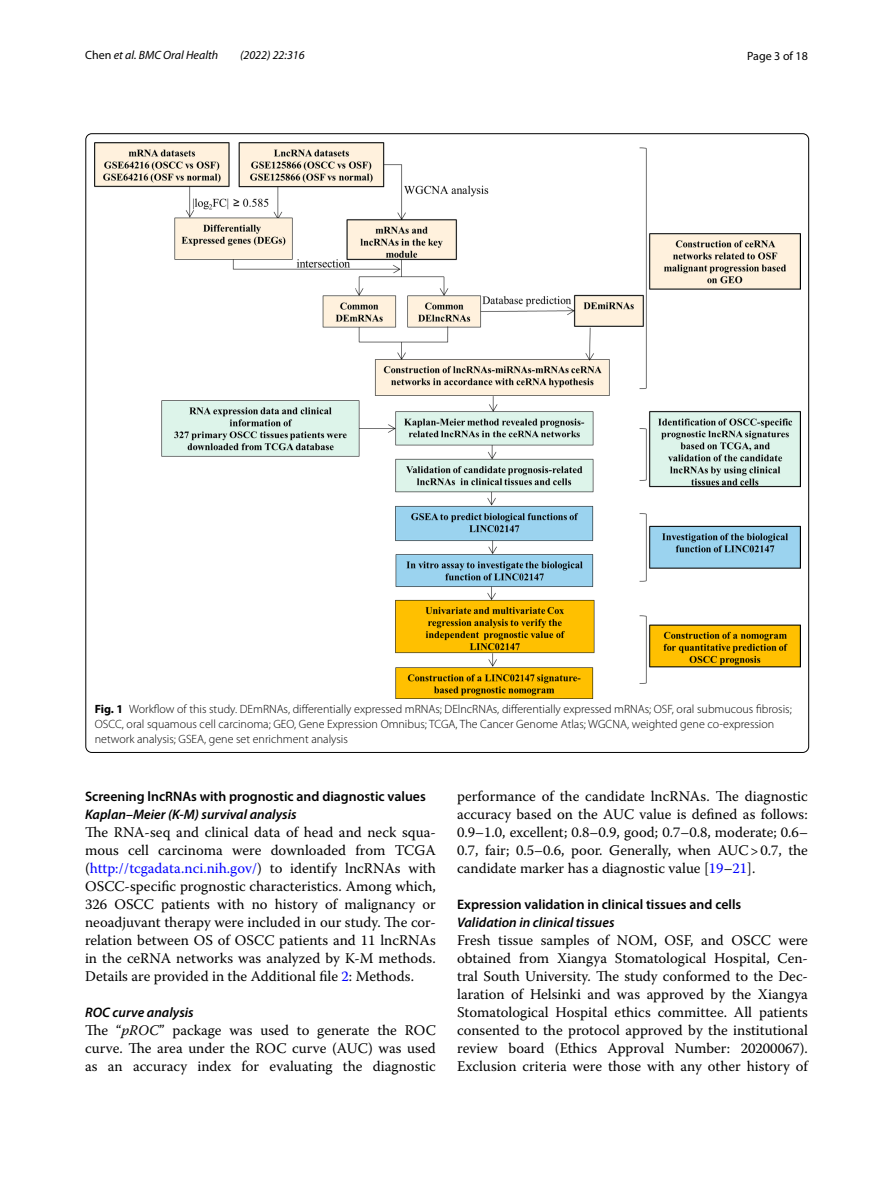
<style>
.page{position:relative;width:893px;height:1187px;background:#fff}
.page>*{position:absolute;margin:0;border:0;box-sizing:border-box;transform-origin:0 0}
.t1{font:14.7px/18px "Warnock Pro";color:#000;text-align:justify}
.t2{font:600 13.8px "Myriad Pro";color:#000}
.t3{font:italic 600 13.8px "Myriad Pro";color:#000}
.t4{font:300 12px/15px "Myriad Pro";color:#000}
.t5{font:italic 12px "Myriad Pro";color:#000}
.t6{font:12px "Myriad Pro";color:#000}
.s1{font-style:normal}
.s2{font-weight:700}
.s3{color:#00f}
.s4{font-style:italic}
</style>
<div class="page">
<img style="left:94px;top:143px;width:706px;height:555px">
<p class="t5" style="left:85px;top:48px;width:135px"><span class="s1">Chen</span> et al. BMC Oral Health</p>
<p class="t5" style="left:240px;top:48px;width:66px">(2022) 22:316</p>
<p class="t6" style="left:747px;top:48px;width:62px">Page 3 of 18</p>
<p class="t4" style="left:95px;top:702px;width:698px"><span class="s2">Fig. 1</span> Workflow of this study. DEmRNAs, differentially expressed mRNAs; DElncRNAs, differentially expressed mRNAs; OSF, oral submucous fibrosis;<br>OSCC, oral squamous cell carcinoma; GEO, Gene Expression Omnibus; TCGA, The Cancer Genome Atlas; WGCNA, weighted gene co-expression network analysis; GSEA, gene set enrichment analysis</p>
<p class="t2" style="left:85px;top:787px;width:342px">Screening lncRNAs with prognostic and diagnostic values</p>
<p class="t3" style="left:85px;top:805px;width:213px">Kaplan–Meier (K‑M) survival analysis</p>
<p class="t1" style="left:85px;top:822px;width:352px">The RNA-seq and clinical data of head and neck squa&shy;mous cell carcinoma were downloaded from TCGA (<span class="s3">http://tcgadata.nci.nih.gov/</span>) to identify lncRNAs with OSCC-specific prognostic characteristics. Among which, 326 OSCC patients with no history of malignancy or neoadjuvant therapy were included in our study. The cor&shy;relation between OS of OSCC patients and 11 lncRNAs in the ceRNA networks was analyzed by K-M methods.<br>Details are provided in the Additional file <span class="s3">2</span>: Methods.</p>
<p class="t3" style="left:85px;top:1003px;width:110px">ROC curve analysis</p>
<p class="t1" style="left:85px;top:1020px;width:352px">The “<span class="s4">pROC</span>” package was used to generate the ROC curve. The area under the ROC curve (AUC) was used as an accuracy index for evaluating the diagnostic</p>
<p class="t1" style="left:457px;top:786px;width:352px">performance of the candidate lncRNAs. The diagnostic accuracy based on the AUC value is defined as follows:<br>0.9–1.0, excellent; 0.8–0.9, good; 0.7–0.8, moderate; 0.6– 0.7, fair; 0.5–0.6, poor. Generally, when AUC&gt;0.7, the candidate marker has a diagnostic value [<span class="s3">19</span>–<span class="s3">21</span>].</p>
<p class="t2" style="left:457px;top:895px;width:286px">Expression validation in clinical tissues and cells</p>
<p class="t3" style="left:457px;top:913px;width:159px">Validation in clinical tissues</p>
<p class="t1" style="left:457px;top:930px;width:352px">Fresh tissue samples of NOM, OSF, and OSCC were obtained from Xiangya Stomatological Hospital, Cen&shy;tral South University. The study conformed to the Dec&shy;laration of Helsinki and was approved by the Xiangya Stomatological Hospital ethics committee. All patients consented to the protocol approved by the institutional review board (Ethics Approval Number: 20200067).<br>Exclusion criteria were those with any other history of</p>
</div>
